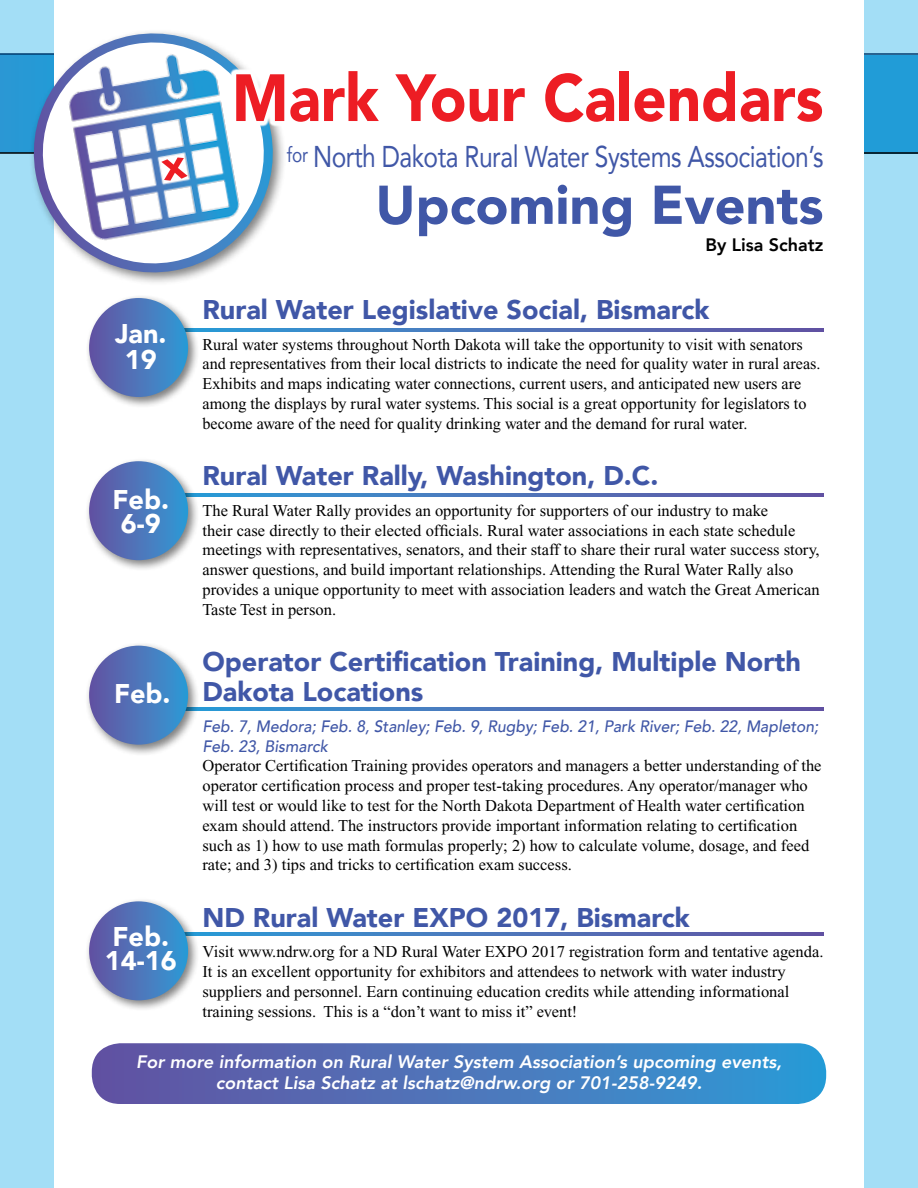
<style>
.page{position:relative;width:918px;height:1188px;background:#a3def6}
.page>*{position:absolute;margin:0;border:0;box-sizing:border-box;transform-origin:0 0}
.t1{font:900 66px "Avenir";color:#ed1d24;scale:.91 1}
.t2{font:900 54px "Avenir";color:#4057a7}
.t3{font:30px "Avenir";letter-spacing:-.02em;color:#4057a7;scale:.82 1}
.t4{font:900 27px/30px "Avenir";color:#4057a7}
.t5{font:900 27px/24px "Avenir";color:#fff;text-align:center}
.t6{font:italic 800 18px/21.6px "Avenir";color:#fff;text-align:center}
.t7{font:800 18px "Avenir";color:#000}
.t8{font:16.5px/19.8px "Times New Roman";color:#000}
.t9{font:italic 500 16.5px/19.8px "Avenir";color:#4057a7;scale:.95 1}
.s1{font-size:21px}
</style>
<div class="page">
<div style="left:0;top:54px;width:54px;height:99px;background:#2898d4"></div>
<hr style="left:0;top:53px;width:918px;height:2px;background:#003b6e">
<div style="left:864px;top:55px;width:54px;height:99px;background:#219cd7"></div>
<hr style="left:0;top:152px;width:918px;height:2px;background:#000">
<div style="left:54px;top:0;width:810px;height:1188px;background:#fff"></div>
<svg style="left:200px;top:328px;width:624px;height:4px;background:#4b75ba"></svg>
<svg style="left:200px;top:932px;width:624px;height:3px;background:#4b75ba"></svg>
<svg style="left:200px;top:707px;width:624px;height:4px;background:#4b75ba"></svg>
<svg style="left:200px;top:493px;width:624px;height:4px;background:#4b75ba"></svg>
<div style="left:86px;top:295px;width:114px;height:113px;background:#000;opacity:.5"></div>
<div style="left:89px;top:298px;width:99px;height:99px;background:linear-gradient(to right,#6752a1,#3199d5);border-radius:50px"></div>
<div style="left:85px;top:897px;width:115px;height:116px;background:#000;opacity:.5"></div>
<div style="left:89px;top:901px;width:99px;height:99px;background:linear-gradient(to right,#6753a1,#3099d5);border-radius:50px"></div>
<div style="left:85px;top:641px;width:115px;height:116px;background:#000;opacity:.5"></div>
<div style="left:89px;top:646px;width:99px;height:99px;background:linear-gradient(to right,#6752a1,#3099d4);border-radius:49px"></div>
<div style="left:85px;top:457px;width:115px;height:115px;background:#000;opacity:.5"></div>
<div style="left:89px;top:461px;width:99px;height:99px;background:linear-gradient(to right,#6752a1,#3099d5);border-radius:49px"></div>
<svg style="left:92px;top:1043px;width:734px;height:61px;background:#4e78bc"></svg>
<div style="left:29px;top:29px;width:258px;height:257px;background:#000;opacity:.5"></div>
<svg style="left:29px;top:29px;width:249px;height:248px"></svg>
<svg style="left:161px;top:157px;width:27px;height:24px"></svg>
<div style="left:230px;top:65px;width:598px;height:63px;background:#fff"></div>
<h1 class="t1" style="left:232px;top:41px;width:652px">Mark Your Calendars</h1>
<h3 class="t5" style="left:115px;top:320px;width:53px;line-height:25.5px">Jan.<br>19</h3>
<h3 class="t5" style="left:113px;top:487px;width:58px">Feb.<br>6-9</h3>
<h3 class="t5" style="left:114px;top:681px;width:58px">Feb.</h3>
<h3 class="t5" style="left:105px;top:924px;width:73px;text-align:left">Feb.<br>14-16</h3>
<h3 class="t3" style="left:287px;top:132px;width:656px"><span class="s1">for</span> North Dakota Rural Water Systems Association’s</h3>
<h2 class="t2" style="left:375px;top:159px;width:450px">Upcoming Events</h2>
<p class="t7" style="left:705px;top:231px;width:120px">By Lisa Schatz</p>
<h3 class="t4" style="left:202px;top:294px;width:509px">Rural Water Legislative Social, Bismarck</h3>
<p class="t8" style="left:202px;top:334px;width:620px">Rural water systems throughout North Dakota will take the opportunity to visit with senators and representatives from their local districts to indicate the need for quality water in rural areas.<br>Exhibits and maps indicating water connections, current users, and anticipated new users are among the displays by rural water systems. This social is a great opportunity for legislators to become aware of the need for quality drinking water and the demand for rural water.</p>
<h3 class="t4" style="left:202px;top:460px;width:457px">Rural Water Rally, Washington, D.C.</h3>
<p class="t8" style="left:202px;top:500px;width:619px">The Rural Water Rally provides an opportunity for supporters of our industry to make<br>their case directly to their elected officials. Rural water associations in each state schedule meetings with representatives, senators, and their staff to share their rural water success story, answer questions, and build important relationships. Attending the Rural Water Rally also provides a unique opportunity to meet with association leaders and watch the Great American Taste Test in person.</p>
<h3 class="t4" style="left:202px;top:646px;width:600px">Operator Certification Training, Multiple North<br>Dakota Locations</h3>
<p class="t9" style="left:202px;top:716px;width:650px">Feb. 7, Medora; Feb. 8, Stanley; Feb. 9, Rugby; Feb. 21, Park River; Feb. 22, Mapleton;<br>Feb. 23, Bismarck</p>
<p class="t8" style="left:202px;top:756px;width:621px">Operator Certification Training provides operators and managers a better understanding of the operator certification process and proper test-taking procedures. Any operator/manager who will test or would like to test for the North Dakota Department of Health water certification exam should attend. The instructors provide important information relating to certification such as 1) how to use math formulas properly; 2) how to calculate volume, dosage, and feed rate; and 3) tips and tricks to certification exam success.</p>
<h3 class="t4" style="left:202px;top:902px;width:489px">ND Rural Water EXPO 2017, Bismarck</h3>
<p class="t8" style="left:202px;top:942px;width:623px">Visit www.ndrw.org for a ND Rural Water EXPO 2017 registration form and tentative agenda.<br>It is an excellent opportunity for exhibitors and attendees to network with water industry suppliers and personnel. Earn continuing education credits while attending informational training sessions. This is a “don’t want to miss it” event!</p>
<p class="t6" style="left:136px;top:1051px;width:647px">For more information on Rural Water System Association’s upcoming events, contact Lisa Schatz at lschatz@ndrw.org or 701-258-9249.</p>
</div>
